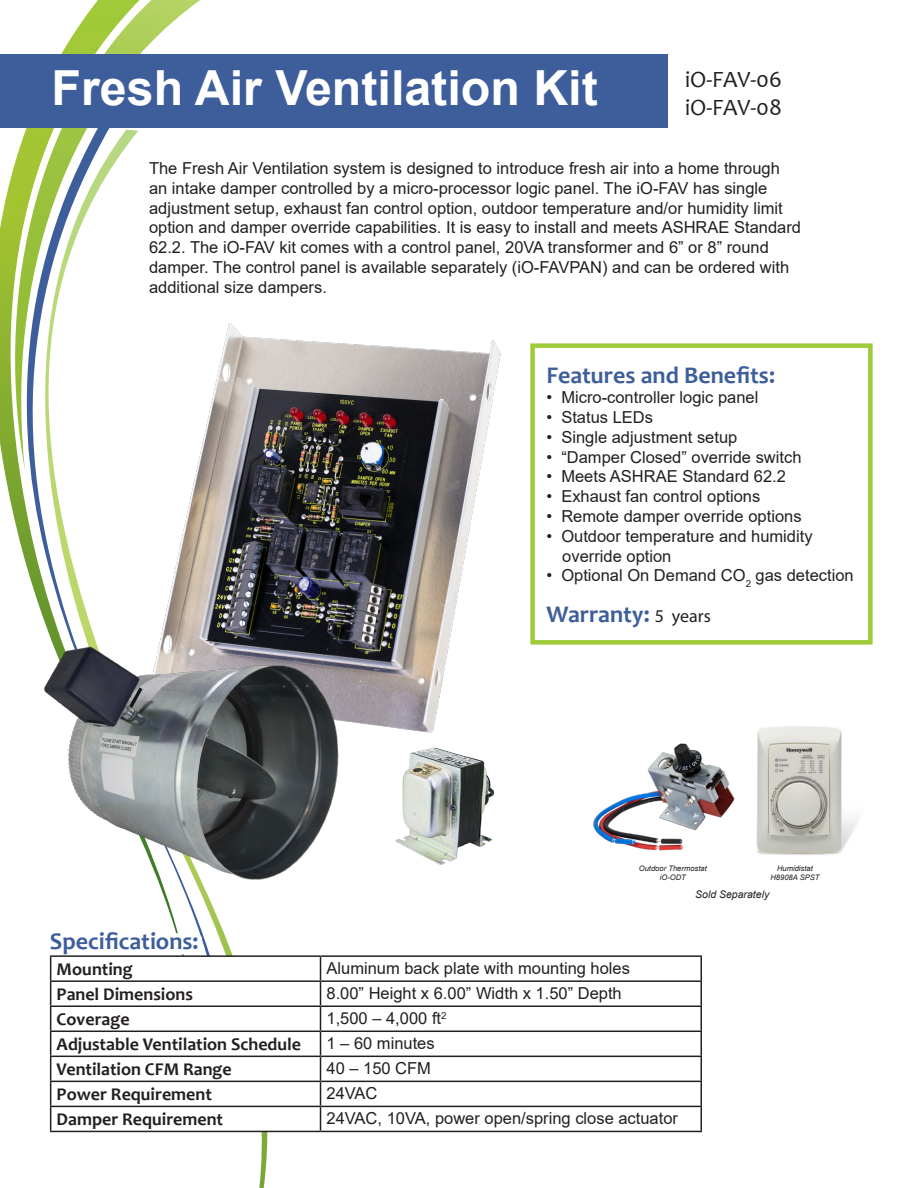
<style>
.page{position:relative;width:918px;height:1188px;background:#fff}
.page>*{position:absolute;margin:0;border:0;box-sizing:border-box;transform-origin:0 0}
.t1{font:700 48.3px "Arial";color:#fff}
.Headers{font:700 24px "Candara";color:#3d5e9b}
.t2{font:23.4px "Candara";letter-spacing:-.005em;color:#231f20}
.t3{font:700 18px "Candara";color:#231f20}
.Features{font:16.5px/19.8px "Arial";color:#231f20}
.t4{font:italic 10.5px "Arial";color:#231f20}
.t5{font:italic 7.65px "Arial";color:#231f20}
.s1{font-family:"Myriad Pro";font-weight:400;font-size:18px;color:#231f20}
</style>
<div class="page">
<svg style="left:61px;top:0;width:131px;height:54px"></svg>
<svg style="left:0;top:144px;width:290px;height:1044px"></svg>
<svg style="left:21px;top:128px;width:218px;height:985px"></svg>
<div style="left:0;top:54px;width:667px;height:74px;background:#3d5e9b"></div>
<img style="left:150px;top:309px;width:351px;height:424px">
<svg style="left:210px;top:957px;width:490px;height:174px"></svg>
<hr style="left:50px;top:955px;width:271px;height:2px;background:#231f20">
<hr style="left:321px;top:955px;width:381px;height:2px;background:#231f20">
<hr style="left:700px;top:957px;width:2px;height:23px;background:#231f20">
<hr style="left:50px;top:980px;width:271px;height:2px;background:#231f20">
<hr style="left:321px;top:980px;width:381px;height:2px;background:#231f20">
<hr style="left:700px;top:982px;width:2px;height:23px;background:#231f20">
<hr style="left:50px;top:1005px;width:271px;height:2px;background:#231f20">
<hr style="left:321px;top:1005px;width:381px;height:2px;background:#231f20">
<hr style="left:700px;top:1007px;width:2px;height:24px;background:#231f20">
<hr style="left:50px;top:1031px;width:271px;height:1px;background:#231f20">
<hr style="left:321px;top:1031px;width:381px;height:1px;background:#231f20">
<hr style="left:700px;top:1032px;width:2px;height:24px;background:#231f20">
<hr style="left:50px;top:1056px;width:271px;height:1px;background:#231f20">
<hr style="left:321px;top:1056px;width:381px;height:1px;background:#231f20">
<hr style="left:700px;top:1057px;width:2px;height:24px;background:#231f20">
<hr style="left:50px;top:1081px;width:271px;height:1px;background:#231f20">
<hr style="left:321px;top:1081px;width:381px;height:1px;background:#231f20">
<hr style="left:700px;top:1082px;width:2px;height:24px;background:#231f20">
<hr style="left:50px;top:1106px;width:271px;height:1px;background:#231f20">
<svg style="left:39px;top:921px;width:171px;height:210px"></svg>
<hr style="left:321px;top:1106px;width:381px;height:1px;background:#231f20">
<svg style="left:320px;top:957px;width:1px;height:174px"></svg>
<hr style="left:700px;top:1107px;width:2px;height:24px;background:#231f20">
<hr style="left:50px;top:1131px;width:271px;height:1px;background:#231f20">
<hr style="left:321px;top:1131px;width:381px;height:1px;background:#231f20">
<div style="left:530px;top:343px;width:343px;height:302px;border:4px solid #9ecb3a"></div>
<img style="left:17px;top:641px;width:364px;height:244px">
<img style="left:376px;top:739px;width:119px;height:135px">
<img style="left:593px;top:743px;width:142px;height:108px">
<img style="left:756px;top:726px;width:102px;height:129px">
<p class="t1" style="left:52px;top:54px;width:548px">Fresh Air Ventilation Kit</p>
<p class="t2" style="left:685px;top:65px;width:98px">iO-FAV-06</p>
<p class="t2" style="left:685px;top:93px;width:98px">iO-FAV-08</p>
<p class="Features" style="left:149px;top:158px;width:654px">The Fresh Air Ventilation system is designed to introduce fresh air into a home through an intake damper controlled by a micro-processor logic panel. The iO-FAV has single adjustment setup, exhaust fan control option, outdoor temperature and/or humidity limit option and damper override capabilities. It is easy to install and meets ASHRAE Standard 62.2. The iO-FAV kit comes with a control panel, 20VA transformer and 6” or 8” round damper. The control panel is available separately (iO-FAVPAN) and can be ordered with additional size dampers.</p>
<p class="Headers" style="left:546px;top:361px;width:230px">Features and Benefits:</p>
<p class="Features" style="left:546px;top:387px;width:214px">• Micro-controller logic panel</p>
<p class="Features" style="left:546px;top:407px;width:108px">• Status LEDs</p>
<p class="Features" style="left:546px;top:427px;width:193px">• Single adjustment setup</p>
<p class="Features" style="left:546px;top:447px;width:257px">• “Damper Closed” override switch</p>
<p class="Features" style="left:546px;top:467px;width:241px">• Meets ASHRAE Standard 62.2</p>
<p class="Features" style="left:546px;top:486px;width:215px">• Exhaust fan control options</p>
<p class="Features" style="left:546px;top:506px;width:257px">• Remote damper override options</p>
<p class="Features" style="left:562px;top:526px;width:252px;text-indent:-16px">• Outdoor temperature and humidity override option</p>
<p class="Features" style="left:546px;top:566px;width:309px">• Optional On Demand CO<sub>2</sub> gas detection</p>
<p class="Headers" style="left:546px;top:599px;width:166px">Warranty: <span class="s1">5 years</span></p>
<p class="t5" style="left:639px;top:863px;width:69px">Outdoor Thermostat</p>
<p class="t5" style="left:660px;top:872px;width:28px">iO-ODT</p>
<p class="t5" style="left:777px;top:863px;width:37px">Humidistat</p>
<p class="t5" style="left:770px;top:872px;width:51px">H8908A SPST</p>
<p class="Headers" style="left:50px;top:927px;width:150px">Specifications:</p>
<p class="t3" style="left:57px;top:958px;width:78px">Mounting</p>
<p class="Features" style="left:327px;top:958px;width:305px">Aluminum back plate with mounting holes</p>
<p class="t3" style="left:57px;top:983px;width:138px">Panel Dimensions</p>
<p class="Features" style="left:327px;top:983px;width:297px">8.00” Height x 6.00” Width x 1.50” Depth</p>
<p class="t3" style="left:57px;top:1008px;width:74px">Coverage</p>
<p class="Features" style="left:327px;top:1008px;width:122px">1,500 – 4,000 ft<sup>2</sup></p>
<p class="t3" style="left:57px;top:1033px;width:246px">Adjustable Ventilation Schedule</p>
<p class="Features" style="left:327px;top:1033px;width:110px">1 – 60 minutes</p>
<p class="t3" style="left:57px;top:1058px;width:177px">Ventilation CFM Range</p>
<p class="Features" style="left:327px;top:1059px;width:106px">40 – 150 CFM</p>
<p class="t3" style="left:57px;top:1083px;width:157px">Power Requirement</p>
<p class="Features" style="left:327px;top:1084px;width:53px">24VAC</p>
<p class="t3" style="left:57px;top:1108px;width:168px">Damper Requirement</p>
<p class="Features" style="left:327px;top:1109px;width:353px">24VAC, 10VA, power open/spring close actuator</p>
<p class="t4" style="left:695px;top:887px;width:76px">Sold Separately</p>
</div>
